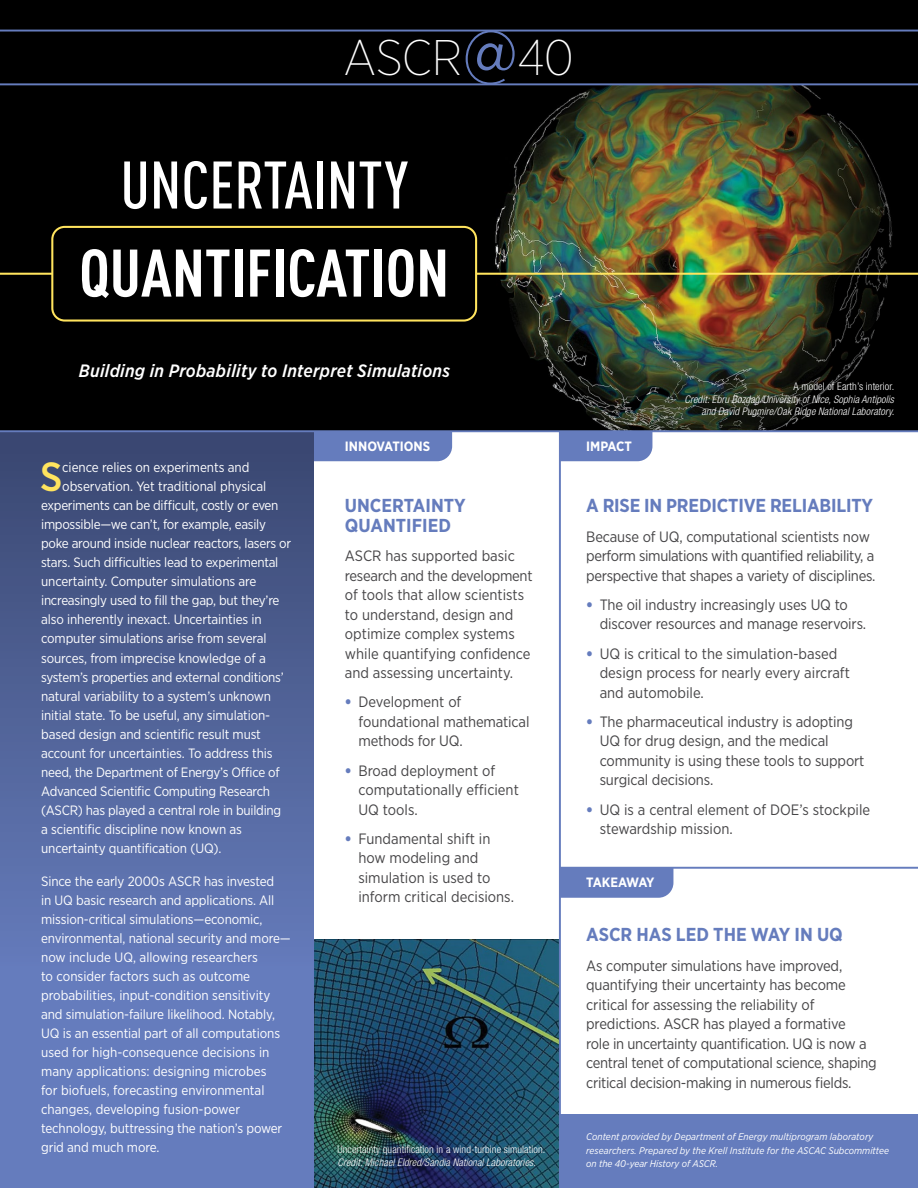
<style>
.page{position:relative;width:918px;height:1188px;background:#fff}
.page>*{position:absolute;margin:0;border:0;box-sizing:border-box;transform-origin:0 0}
.t1{font:700 66px "DIN Cond";color:#fff}
.t2{font:500 66px "DIN Cond";color:#fff}
.t3{font:200 49.95px "Gotham Narrow";letter-spacing:-.015em;color:#fff}
.t4{font:500 40.65px "Gotham Narrow";color:#ffe45e}
.t5{font:700 18.75px/19.5px "Gotham Narrow";letter-spacing:-.005em;color:#657cbd}
.t6{font:italic 500 17.85px "Gotham Narrow";letter-spacing:.015em;color:#fff}
.t7{font:15px/19.5px "Gotham Narrow";letter-spacing:-.01em;color:#464547}
.t8{font:13.5px/19px "Gotham Narrow";letter-spacing:-.01em;color:#fff}
.t9{font:700 13.5px "Gotham Narrow";color:#fff}
.t10{font:700 13.5px "Gotham Narrow";letter-spacing:-.065em;color:#fff}
.t11{font:italic 300 condensed 10.5px/12.8px "Helvetica Neue LT Std";letter-spacing:.01em;color:#fff;text-align:right}
.t12{font:300 condensed 10.5px "Helvetica Neue LT Std";letter-spacing:.01em;color:#fff}
.t13{font:italic 9.75px/13.5px "Gotham Narrow";letter-spacing:.005em;color:#fff}
.s1{font-weight:400;font-size:62.7px;color:#657cbd}
.s2{font-weight:900;color:#657cbd}
</style>
<div class="page">
<img style="left:314px;top:939px;width:245px;height:249px">
<hr style="left:559px;top:431px;width:2px;height:757px;background:#657cbd">
<div style="left:561px;top:869px;width:112px;height:29px;background:#657cbd"></div>
<div style="left:561px;top:432px;width:91px;height:29px;background:#657cbd"></div>
<div style="left:314px;top:432px;width:138px;height:29px;background:#657cbd"></div>
<hr style="left:560px;top:867px;width:358px;height:2px;background:#657cbd">
<div style="left:0;top:423px;width:314px;height:765px;background:linear-gradient(to bottom,#3d4a75,#6e87cd)"></div>
<div style="left:560px;top:1115px;width:358px;height:73px;background:#657cbd"></div>
<div style="left:0;top:0;width:918px;height:431px;background:#000"></div>
<img style="left:0;top:85px;width:918px;height:345px">
<div style="left:51px;top:226px;width:426px;height:96px;border:2px solid #ffe45e;border-radius:12px"></div>
<hr style="left:0;top:273px;width:52px;height:2px;background:#ffe45e">
<hr style="left:476px;top:273px;width:442px;height:2px;background:#ffe45e">
<div style="left:74px;top:156px;width:379px;height:151px;background:#000"></div>
<hr style="left:0;top:30px;width:918px;height:2px;background:#657cbd">
<hr style="left:0;top:83px;width:918px;height:2px;background:#657cbd">
<div style="left:77px;top:362px;width:377px;height:22px;background:#000"></div>
<hr style="left:0;top:430px;width:918px;height:2px;background:#657cbd">
<h2 class="t3" style="left:344px;top:27px;width:232px">ASCR<span class="s1">@</span>40</h2>
<h1 class="t2" style="left:120px;top:146px;width:289px">UNCERTAINTY</h1>
<h1 class="t1" style="left:79px;top:233px;width:371px">QUANTIFICATION</h1>
<h3 class="t6" style="left:79px;top:360px;width:373px">Building in Probability to Interpret Simulations</h3>
<p class="t9" style="left:345px;top:437px;width:87px">INNOVATIONS</p>
<p class="t9" style="left:586px;top:437px;width:47px">IMPACT</p>
<p class="t12" style="left:794px;top:380px;width:102px">A model of Earth’s interior.</p>
<p class="t11" style="left:684px;top:393px;width:211px">Credit: Ebru Bozdag˘ /University of Nice, Sophia Antipolis and David Pugmire/Oak Ridge National Laboratory.</p>
<h3 class="t4" style="left:40px;top:451px;width:24px">S</h3>
<p class="t8" style="left:62px;top:458px;width:189px">cience relies on experiments and</p>
<p class="t8" style="left:62px;top:477px;width:206px">observation. Yet traditional physical</p>
<p class="t8" style="left:41px;top:496px;width:239px">experiments can be difficult, costly or even</p>
<p class="t8" style="left:41px;top:515px;width:226px">impossible—we can’t, for example, easily</p>
<p class="t8" style="left:41px;top:534px;width:252px">poke around inside nuclear reactors, lasers or</p>
<p class="t8" style="left:41px;top:553px;width:239px">stars. Such difficulties lead to experimental</p>
<p class="t8" style="left:41px;top:572px;width:217px">uncertainty. Computer simulations are</p>
<p class="t8" style="left:41px;top:591px;width:240px">increasingly used to fill the gap, but they’re</p>
<p class="t8" style="left:41px;top:610px;width:222px">also inherently inexact. Uncertainties in</p>
<p class="t8" style="left:41px;top:629px;width:227px">computer simulations arise from several</p>
<p class="t8" style="left:41px;top:648px;width:226px">sources, from imprecise knowledge of a</p>
<p class="t8" style="left:41px;top:667px;width:244px">system’s properties and external conditions’</p>
<p class="t8" style="left:41px;top:686px;width:232px">natural variability to a system’s unknown</p>
<p class="t8" style="left:41px;top:705px;width:231px">initial state. To be useful, any simulation-</p>
<p class="t8" style="left:41px;top:724px;width:221px">based design and scientific result must</p>
<p class="t8" style="left:41px;top:743px;width:233px">account for uncertainties. To address this</p>
<p class="t8" style="left:41px;top:762px;width:240px">need, the Department of Energy’s Office of</p>
<p class="t8" style="left:41px;top:781px;width:231px">Advanced Scientific Computing Research</p>
<p class="t8" style="left:41px;top:800px;width:242px">(ASCR) has played a central role in building</p>
<p class="t8" style="left:41px;top:819px;width:202px">a scientific discipline now known as</p>
<p class="t8" style="left:41px;top:838px;width:182px">uncertainty quantification (UQ).</p>
<p class="t8" style="left:41px;top:871px;width:251px">Since the early 2000s ASCR has invested<br>in UQ basic research and applications. All mission-critical simulations—economic, environmental, national security and more— now include UQ, allowing researchers<br>to consider factors such as outcome probabilities, input-condition sensitivity and simulation-failure likelihood. Notably, UQ is an essential part of all computations used for high-consequence decisions in many applications: designing microbes<br>for biofuels, forecasting environmental changes, developing fusion-power technology, buttressing the nation’s power grid and much more.</p>
<h3 class="t5" style="left:345px;top:496px;width:122px">UNCERTAINTY<br>QUANTIFIED</h3>
<p class="t7" style="left:345px;top:546px;width:189px">ASCR has supported basic research and the development of tools that allow scientists to understand, design and optimize complex systems while quantifying confidence and assessing uncertainty.</p>
<p class="t7" style="left:358px;top:692px;width:173px;text-indent:-14px"><span class="s2">•</span> Development of foundational mathematical methods for UQ.</p>
<p class="t7" style="left:358px;top:760px;width:162px;text-indent:-14px"><span class="s2">•</span> Broad deployment of computationally efficient<br>UQ tools.</p>
<p class="t7" style="left:358px;top:828px;width:157px;text-indent:-14px"><span class="s2">•</span> Fundamental shift in how modeling and simulation is used to inform critical decisions.</p>
<p class="t12" style="left:338px;top:1144px;width:209px">Uncertainty quantification in a wind-turbine simulation.</p>
<p class="t11" style="left:338px;top:1156px;width:200px">Credit: Michael Eldred/Sandia National Laboratories.</p>
<h3 class="t5" style="left:586px;top:496px;width:288px">A RISE IN PREDICTIVE RELIABILITY</h3>
<p class="t7" style="left:586px;top:526px;width:291px">Because of UQ, computational scientists now perform simulations with quantified reliability, a perspective that shapes a variety of disciplines.</p>
<p class="t7" style="left:600px;top:594px;width:268px;text-indent:-14px"><span class="s2">•</span> The oil industry increasingly uses UQ to discover resources and manage reservoirs.</p>
<p class="t7" style="left:600px;top:643px;width:252px;text-indent:-14px"><span class="s2">•</span> UQ is critical to the simulation-based design process for nearly every aircraft and automobile.</p>
<p class="t7" style="left:600px;top:711px;width:266px;text-indent:-14px"><span class="s2">•</span> The pharmaceutical industry is adopting UQ for drug design, and the medical community is using these tools to support surgical decisions.</p>
<p class="t7" style="left:600px;top:799px;width:272px;text-indent:-14px"><span class="s2">•</span> UQ is a central element of DOE’s stockpile stewardship mission.</p>
<p class="t10" style="left:586px;top:874px;width:70px">TAKEAWAY</p>
<h3 class="t5" style="left:586px;top:925px;width:258px">ASCR HAS LED THE WAY IN UQ</h3>
<p class="t7" style="left:586px;top:955px;width:292px">As computer simulations have improved, quantifying their uncertainty has become critical for assessing the reliability of predictions. ASCR has played a formative<br>role in uncertainty quantification. UQ is now a central tenet of computational science, shaping critical decision-making in numerous fields.</p>
<p class="t13" style="left:586px;top:1130px;width:304px">Content provided by Department of Energy multiprogram laboratory researchers. Prepared by the Krell Institute for the ASCAC Subcommittee on the 40-year History of ASCR.</p>
</div>
